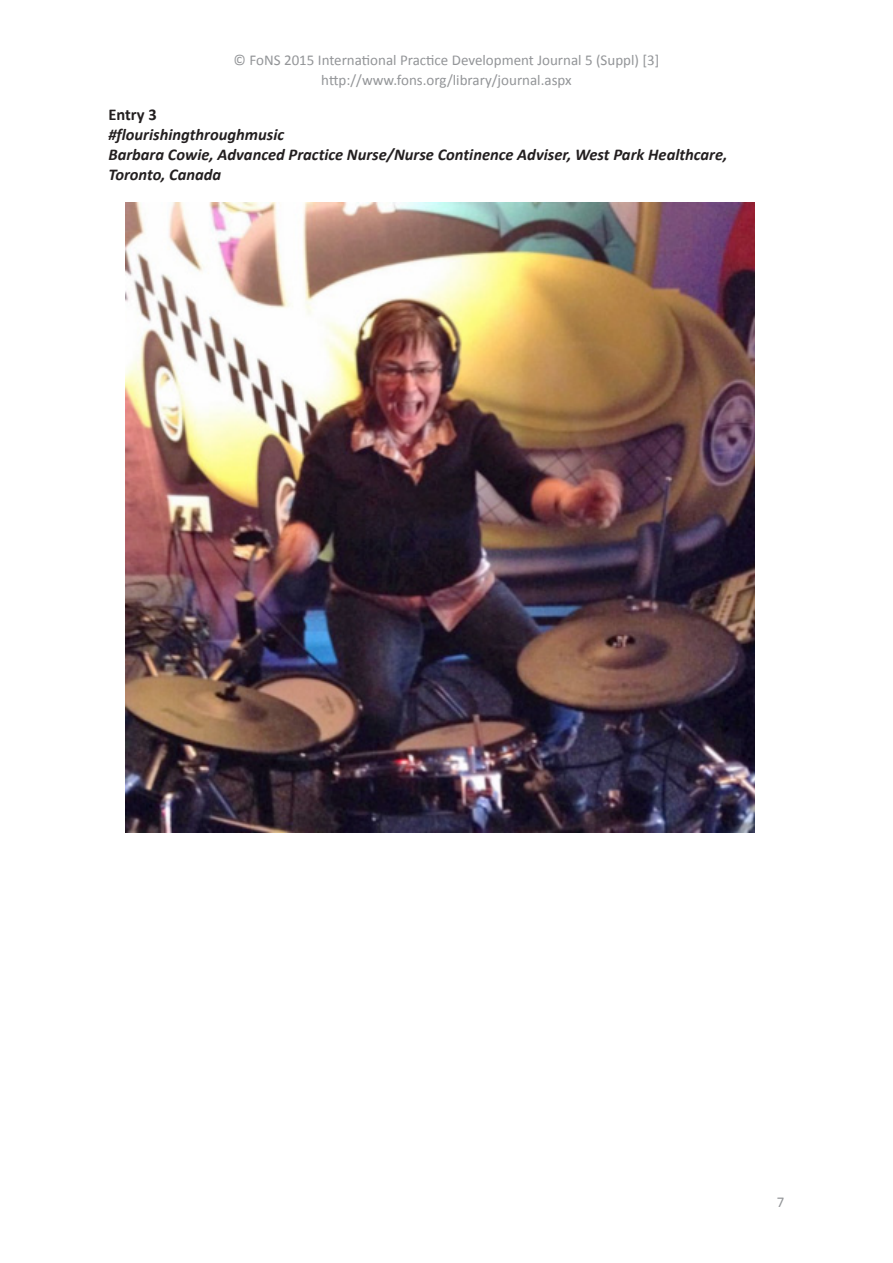
<style>
.page{position:relative;width:893px;height:1263px;background:#fff}
.page>*{position:absolute;margin:0;border:0;box-sizing:border-box;transform-origin:0 0}
.Xhead_1{font:italic 700 16.5px/19.8px "Calibri";color:#231f20}
.Xhead_1-2{font:700 16.5px "Calibri";color:#231f20}
.t1{font:15px/19.8px "Calibri";color:#939598;text-align:center}
</style>
<div class="page">
<img style="left:125px;top:203px;width:630px;height:630px">
<p class="t1" style="left:234px;top:50px;width:427px">© FoNS 2015 International Practice Development Journal 5 (Suppl) [3] http://www.fons.org/library/journal.aspx</p>
<p class="Xhead_1-2" style="left:108px;top:104px;width:50px">Entry 3</p>
<p class="Xhead_1" style="left:108px;top:125px;width:177px">#flourishingthroughmusic</p>
<p class="Xhead_1" style="left:108px;top:145px;width:620px">Barbara Cowie, Advanced Practice Nurse/Nurse Continence Adviser, West Park Healthcare,<br>Toronto, Canada</p>
<p class="t1" style="left:777px;top:1192px;width:9px">7</p>
</div>
